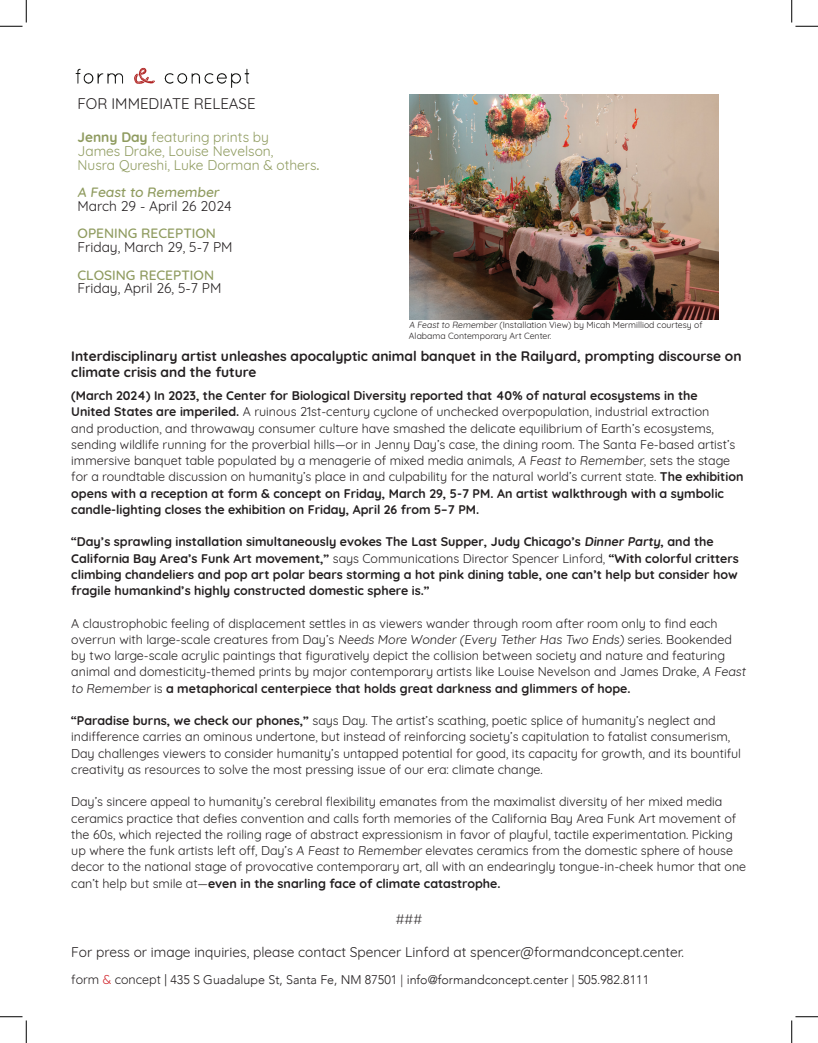
<style>
.page{position:relative;width:818px;height:1043px;background:#fff}
.page>*{position:absolute;margin:0;border:0;box-sizing:border-box;transform-origin:0 0}
.t1{font:15px "Quicksand";color:#231f20}
.t2{font:13.75px "Quicksand";color:#231f20}
.t3{font:700 13.75px/16.5px "Quicksand";color:#231f20}
.t4{font:13.75px/13.8px "Quicksand";color:#8f9b5f}
.t5{font:500 13.75px "Quicksand";color:#8f9b5f}
.t6{font:300 13.75px "Quicksand";color:#231f20}
.t7{font:12.5px/16.2px "Quicksand";color:#231f20}
.t8{font:700 12.5px/16.2px "Quicksand";color:#231f20}
.t9{font:300 12.5px "Avenir";color:#231f20}
.t10{font:8.75px/10.5px "Quicksand";color:#231f20}
.s1{font-weight:700}
.s2{font-weight:500}
.s3{font-weight:400}
.s4{font-family:"Quicksand";font-weight:400}
.s5{font-family:"Quicksand";font-weight:400;color:#d1232a}
</style>
<div class="page">
<img style="left:75px;top:67px;width:175px;height:21px">
<img style="left:409px;top:94px;width:309px;height:225px">
<svg style="left:0;top:0;width:27px;height:27px"></svg>
<svg style="left:0;top:1016px;width:27px;height:26px"></svg>
<svg style="left:791px;top:0;width:27px;height:27px"></svg>
<svg style="left:791px;top:1016px;width:27px;height:26px"></svg>
<p class="t1" style="left:78px;top:92px;width:179px">FOR IMMEDIATE RELEASE</p>
<p class="t4" style="left:78px;top:129px;width:243px"><span class="s1">Jenny Day</span> featuring prints by<br>James Drake, Louise Nevelson,<br>Nusra Qureshi, Luke Dorman &amp; others<span class="s2">.</span></p>
<p class="t5" style="left:78px;top:181px;width:145px">A Feast to Remember</p>
<p class="t2" style="left:78px;top:195px;width:156px">March 29 - April 26 2024</p>
<p class="t5" style="left:78px;top:222px;width:140px">OPENING RECEPTION</p>
<p class="t2" style="left:78px;top:236px;width:156px">Friday, March 29, 5-7 PM</p>
<p class="t5" style="left:78px;top:263px;width:138px">CLOSING RECEPTION</p>
<p class="t2" style="left:78px;top:278px;width:145px">Friday, April 26, 5-7 PM</p>
<p class="t10" style="left:409px;top:319px;width:295px">A Feast to Remember (Installation View) by Micah Mermilliod courtesy of<br>Alabama Contemporary Art Center.</p>
<p class="t3" style="left:71px;top:346px;width:671px">Interdisciplinary artist unleashes apocalyptic animal banquet in the Railyard, prompting discourse on climate crisis and the future</p>
<p class="t7" style="left:71px;top:386px;width:673px"><span class="s1">(March 2024) In 2023, the Center for Biological Diversity reported that 40% of natural ecosystems in the<br>United States are imperiled.</span> A ruinous 21st-century cyclone of unchecked overpopulation, industrial extraction<br>and production, and throwaway consumer culture have smashed the delicate equilibrium of Earth’s ecosystems, sending wildlife running for the proverbial hills—or in Jenny Day’s case, the dining room. The Santa Fe-based artist’s immersive banquet table populated by a menagerie of mixed media animals, A Feast to Remember, sets the stage for a roundtable discussion on humanity’s place in and culpability for the natural world’s current state. <span class="s1">The exhibition opens with a reception at form &amp; concept on Friday, March 29, 5-7 PM. An artist walkthrough with a symbolic candle-lighting closes the exhibition on Friday, April 26 from 5–7 PM.</span></p>
<p class="t8" style="left:71px;top:532px;width:669px">“Day’s sprawling installation simultaneously evokes The Last Supper, Judy Chicago’s Dinner Party, and the California Bay Area’s Funk Art movement,” <span class="s3">says Communications Director Spencer Linford,</span> “With colorful critters climbing chandeliers and pop art polar bears storming a hot pink dining table, one can’t help but consider how fragile humankind’s highly constructed domestic sphere is.”</p>
<p class="t7" style="left:71px;top:613px;width:678px">A claustrophobic feeling of displacement settles in as viewers wander through room after room only to find each overrun with large-scale creatures from Day’s Needs More Wonder (Every Tether Has Two Ends) series. Bookended by two large-scale acrylic paintings that figuratively depict the collision between society and nature and featuring animal and domesticity-themed prints by major contemporary artists like Louise Nevelson and James Drake, A Feast to Remember is <span class="s1">a metaphorical centerpiece that holds great darkness and glimmers of hope.</span></p>
<p class="t7" style="left:71px;top:711px;width:671px"><span class="s1">“Paradise burns, we check our phones,”</span> says Day. The artist’s scathing, poetic splice of humanity’s neglect and indifference carries an ominous undertone, but instead of reinforcing society’s capitulation to fatalist consumerism, Day challenges viewers to consider humanity’s untapped potential for good, its capacity for growth, and its bountiful creativity as resources to solve the most pressing issue of our era: climate change.</p>
<p class="t7" style="left:71px;top:792px;width:676px">Day’s sincere appeal to humanity’s cerebral flexibility emanates from the maximalist diversity of her mixed media ceramics practice that defies convention and calls forth memories of the California Bay Area Funk Art movement of the 60s, which rejected the roiling rage of abstract expressionism in favor of playful, tactile experimentation. Picking up where the funk artists left off, Day’s A Feast to Remember elevates ceramics from the domestic sphere of house decor to the national stage of provocative contemporary art, all with an endearingly tongue-in-cheek humor that one can’t help but smile at—<span class="s1">even in the snarling face of climate catastrophe.</span></p>
<p class="t6" style="left:396px;top:908px;width:28px">###</p>
<p class="t2" style="left:71px;top:940px;width:614px">For press or image inquiries, please contact Spencer Linford at spencer@formandconcept.center.</p>
<p class="t9" style="left:71px;top:972px;width:579px"><span class="s4">form</span> <span class="s5">&amp;</span> <span class="s4">concept |</span> 435 S Guadalupe St, Santa Fe, NM 87501 | info@formandconcept.center | 505.982.8111</p>
</div>
